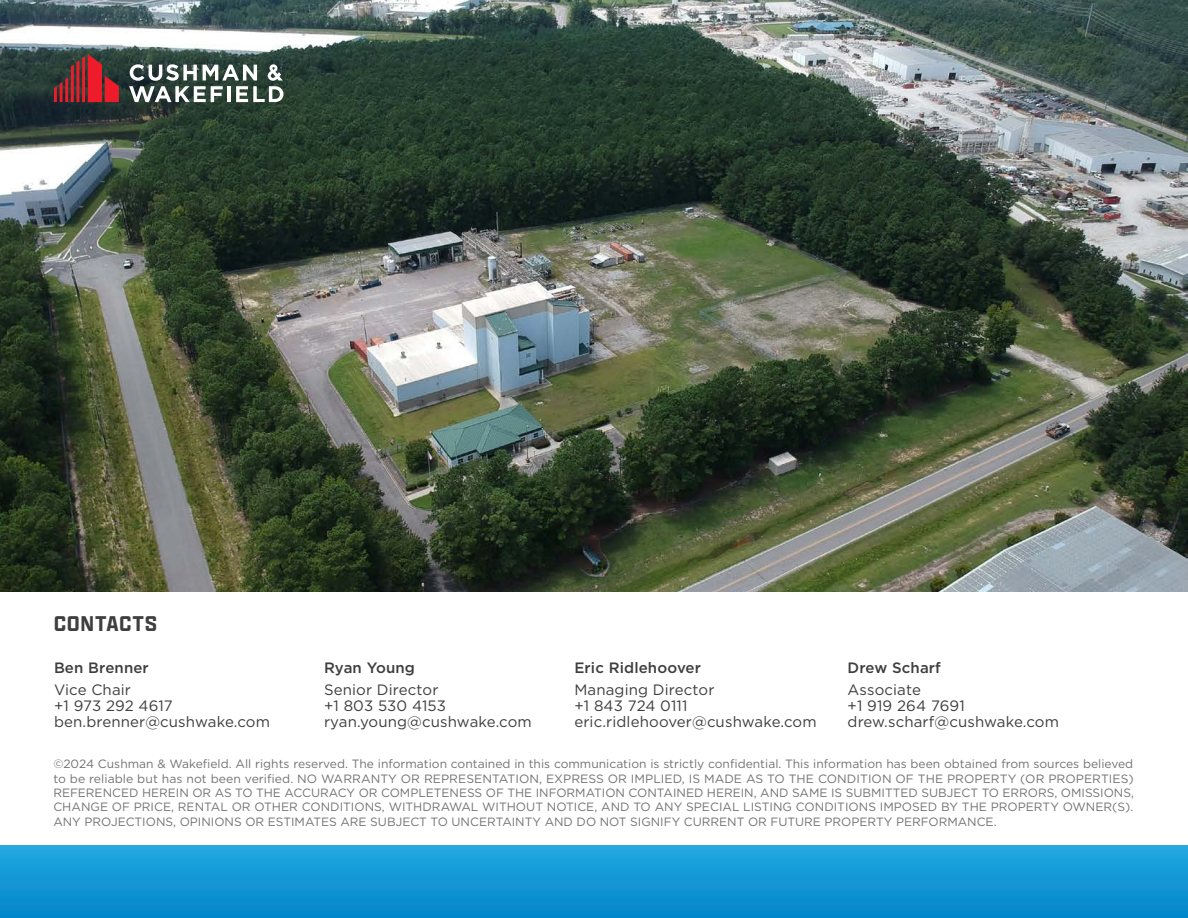
<style>
.page{position:relative;width:1188px;height:918px;background:#fff}
.page>*{position:absolute;margin:0;border:0;box-sizing:border-box;transform-origin:0 0}
.t1{font:600 22.8px "Apotek";letter-spacing:.06em;color:#3e3e3f}
.Contact_Info_-_standard{font:15px "Gotham";letter-spacing:.01em;color:#3e3e3f}
.Contact_Info_-_standard-2{font:500 15px "Gotham";letter-spacing:.01em;color:#3e3e3f}
.t2{font:12px/14.4px "Gotham";color:#747274;text-align:justify}
</style>
<div class="page">
<img style="left:0;top:0;width:1188px;height:592px">
<div style="left:0;top:845px;width:1188px;height:73px;background:linear-gradient(to bottom,#24a9e0,#0285ca)"></div>
<svg style="left:54px;top:54px;width:65px;height:48px;background:#822d30"></svg>
<svg style="left:129px;top:64px;width:155px;height:38px"></svg>
<p class="t1" style="left:54px;top:610px;width:104px">CONTACTS</p>
<p class="Contact_Info_-_standard-2" style="left:54px;top:658px;width:96px">Ben Brenner</p>
<p class="Contact_Info_-_standard" style="left:54px;top:680px;width:79px">Vice Chair</p>
<p class="Contact_Info_-_standard" style="left:54px;top:696px;width:120px">+1 973 292 4617</p>
<p class="Contact_Info_-_standard" style="left:54px;top:712px;width:217px">ben.brenner@cushwake.com</p>
<p class="Contact_Info_-_standard-2" style="left:848px;top:658px;width:95px">Drew Scharf</p>
<p class="Contact_Info_-_standard" style="left:848px;top:680px;width:75px">Associate</p>
<p class="Contact_Info_-_standard" style="left:848px;top:696px;width:119px">+1 919 264 7691</p>
<p class="Contact_Info_-_standard" style="left:848px;top:712px;width:213px">drew.scharf@cushwake.com</p>
<p class="t2" style="left:53px;top:756px;width:1082px">©2024 Cushman &amp; Wakefield. All rights reserved. The information contained in this communication is strictly confidential. This information has been obtained from sources believed to be reliable but has not been verified. NO WARRANTY OR REPRESENTATION, EXPRESS OR IMPLIED, IS MADE AS TO THE CONDITION OF THE PROPERTY (OR PROPERTIES)<br>REFERENCED HEREIN OR AS TO THE ACCURACY OR COMPLETENESS OF THE INFORMATION CONTAINED HEREIN, AND SAME IS SUBMITTED SUBJECT TO ERRORS, OMISSIONS, CHANGE OF PRICE, RENTAL OR OTHER CONDITIONS, WITHDRAWAL WITHOUT NOTICE, AND TO ANY SPECIAL LISTING CONDITIONS IMPOSED BY THE PROPERTY OWNER(S).<br>ANY PROJECTIONS, OPINIONS OR ESTIMATES ARE SUBJECT TO UNCERTAINTY AND DO NOT SIGNIFY CURRENT OR FUTURE PROPERTY PERFORMANCE.</p>
<p class="Contact_Info_-_standard-2" style="left:574px;top:658px;width:128px">Eric Ridlehoover</p>
<p class="Contact_Info_-_standard" style="left:574px;top:680px;width:142px">Managing Director</p>
<p class="Contact_Info_-_standard" style="left:574px;top:696px;width:115px">+1 843 724 0111</p>
<p class="Contact_Info_-_standard" style="left:574px;top:712px;width:244px">eric.ridlehoover@cushwake.com</p>
<p class="Contact_Info_-_standard-2" style="left:324px;top:658px;width:92px">Ryan Young</p>
<p class="Contact_Info_-_standard" style="left:324px;top:680px;width:116px">Senior Director</p>
<p class="Contact_Info_-_standard" style="left:324px;top:696px;width:124px">+1 803 530 4153</p>
<p class="Contact_Info_-_standard" style="left:324px;top:712px;width:209px">ryan.young@cushwake.com</p>
</div>
